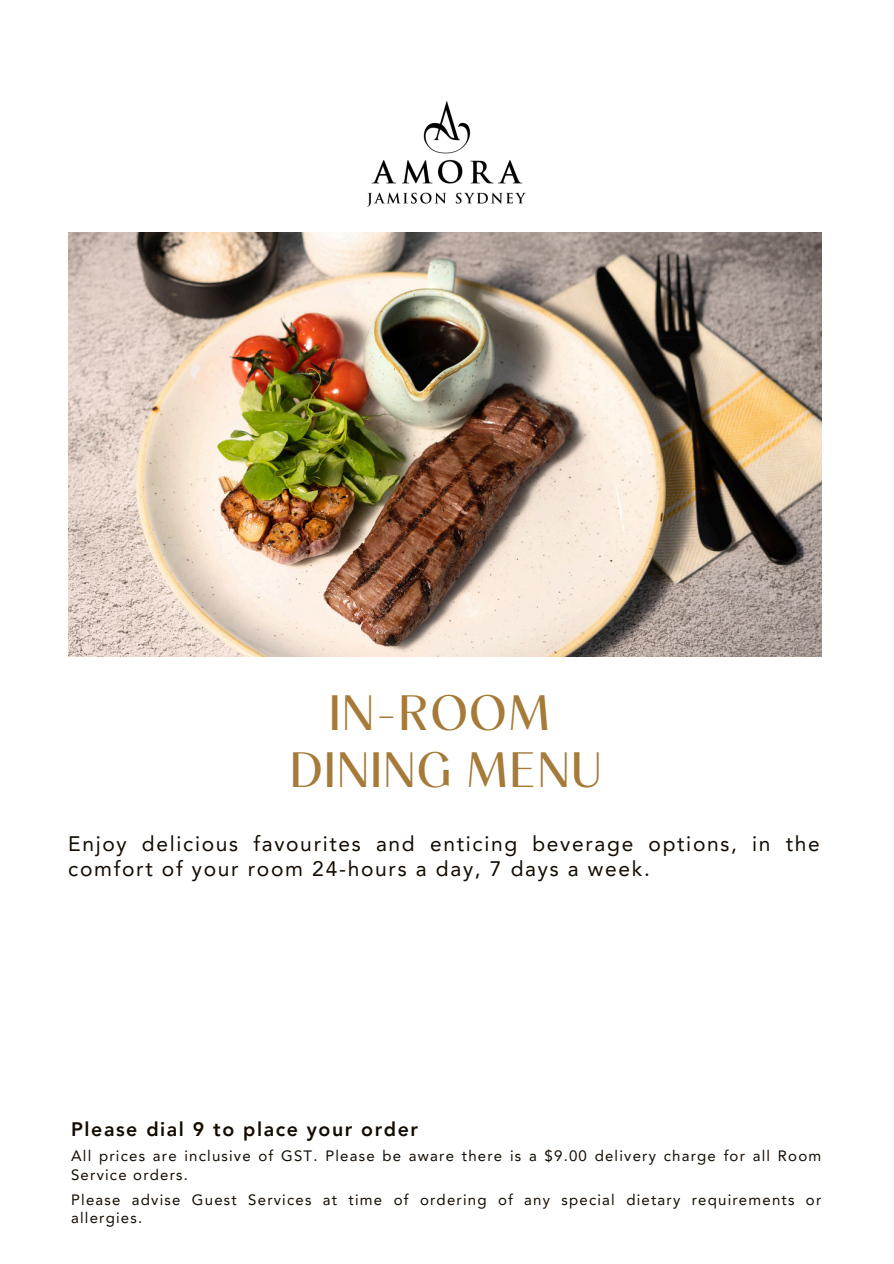
<style>
.page{position:relative;width:894px;height:1264px;background:#fff}
.page>*{position:absolute;margin:0;border:0;box-sizing:border-box;transform-origin:0 0}
.t1{font:48.6px/57.3px "Albra Sans";letter-spacing:.035em;color:#a67a38;text-align:center}
.t2{font:21px/24.8px "Avenir LT Pro";letter-spacing:.08em;color:#130b00}
.t3{font:800 19.5px "Avenir LT Pro";letter-spacing:.08em;color:#130b00}
.t4{font:15px/18.8px "Avenir LT Pro";letter-spacing:.08em;color:#130b00}
</style>
<div class="page">
<img style="left:68px;top:233px;width:753px;height:423px">
<img style="left:300px;top:100px;width:293px;height:133px">
<p class="t1" style="left:290px;top:687px;width:313px">IN-ROOM<br>DINING MENU</p>
<p class="t2" style="left:68px;top:833px;width:753px">Enjoy delicious favourites and enticing beverage options, in the comfort of your room 24-hours a day, 7 days a week.</p>
<h1 class="t3" style="left:71px;top:1121px;width:348px">Please dial 9 to place your order</h1>
<h3 class="t4" style="left:71px;top:1148px;width:751px">All prices are inclusive of GST. Please be aware there is a $9.00 delivery charge for all Room<br>Service orders.</h3>
<h2 class="t4" style="left:71px;top:1191px;width:751px">Please advise Guest Services at time of ordering of any special dietary requirements or allergies.</h2>
</div>
